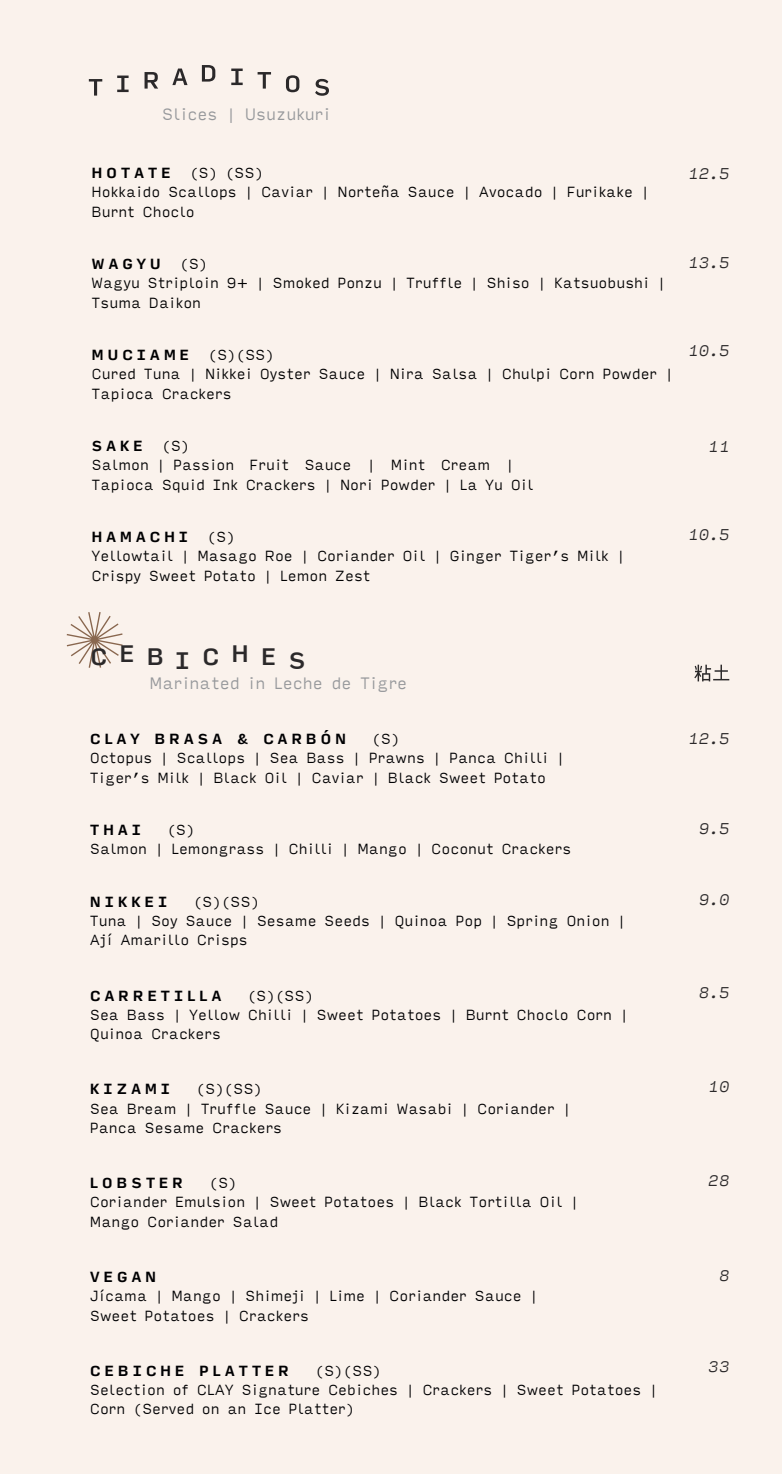
<style>
.page{position:relative;width:782px;height:1474px;background:#fff}
.page>*{position:absolute;margin:0;border:0;box-sizing:border-box;transform-origin:0 0}
.t1{font:500 22.75px "Input Sans";letter-spacing:.5em;color:#2b292a}
.t2{font:300 15.75px "Input Sans";color:#96989b}
.t3{font:italic 300 14.88px "Input Sans";color:#2b292a}
.t4{font:300 14px/19.2px "Input Sans";color:#000002}
.t5{font:300 14px/19.2px "Input Sans";color:#000001}
.t6{font:700 14px "Input Sans";letter-spacing:.25em;color:#000002}
.t7{font:700 14px "Input Sans";letter-spacing:.25em;color:#000001}
</style>
<div class="page">
<div style="left:0;top:0;width:781px;height:1474px;background:#faf2ec"></div>
<svg style="left:694px;top:665px;width:34px;height:16px"></svg>
<svg style="left:67px;top:612px;width:55px;height:56px"></svg>
<svg style="left:89px;top:79px;width:13px;height:17px"></svg>
<svg style="left:117px;top:76px;width:11px;height:16px"></svg>
<svg style="left:144px;top:72px;width:14px;height:17px"></svg>
<svg style="left:172px;top:69px;width:15px;height:16px"></svg>
<svg style="left:202px;top:65px;width:13px;height:17px"></svg>
<svg style="left:231px;top:69px;width:11px;height:16px"></svg>
<svg style="left:257px;top:72px;width:14px;height:17px"></svg>
<svg style="left:286px;top:75px;width:13px;height:17px"></svg>
<svg style="left:315px;top:79px;width:14px;height:17px"></svg>
<p class="t2" style="left:162px;top:100px;width:170px">Slices | Usuzukuri</p>
<p class="t7" style="left:92px;top:160px;width:81px">HOTATE</p>
<p class="t5" style="left:92px;top:162px;width:559px;text-indent:98px">(S) (SS)<br>Hokkaido Scallops | Caviar | Norteña Sauce | Avocado | Furikake |<br>Burnt Choclo</p>
<p class="t5" style="left:92px;top:253px;width:575px;text-indent:88px">(S)<br>Wagyu Striploin 9+ | Smoked Ponzu | Truffle | Shiso | Katsuobushi |<br>Tsuma Daikon</p>
<p class="t7" style="left:92px;top:251px;width:71px">WAGYU</p>
<p class="t5" style="left:92px;top:344px;width:583px;text-indent:116px">(S)(SS)<br>Cured Tuna | Nikkei Oyster Sauce | Nira Salsa | Chulpi Corn Powder |<br>Tapioca Crackers</p>
<p class="t7" style="left:92px;top:433px;width:53px">SAKE</p>
<p class="t7" style="left:92px;top:342px;width:99px">MUCIAME</p>
<p class="t5" style="left:92px;top:435px;width:443px;text-indent:70px">(S)<br>Salmon | Passion Fruit Sauce | Mint Cream |<br>Tapioca Squid Ink Crackers | Nori Powder | La Yu Oil</p>
<p class="t7" style="left:92px;top:524px;width:98px">HAMACHI</p>
<p class="t5" style="left:92px;top:526px;width:535px;text-indent:115px">(S)<br>Yellowtail | Masago Roe | Coriander Oil | Ginger Tiger’s Milk |<br>Crispy Sweet Potato | Lemon Zest</p>
<p class="t3" style="left:687px;top:160px;width:43px">12.5</p>
<p class="t3" style="left:687px;top:249px;width:43px">13.5</p>
<p class="t3" style="left:687px;top:337px;width:43px">10.5</p>
<p class="t3" style="left:708px;top:433px;width:23px">11</p>
<p class="t3" style="left:687px;top:521px;width:43px">10.5</p>
<h1 class="t1" style="left:90px;top:636px;width:217px">CEBICHES</h1>
<p class="t2" style="left:149px;top:669px;width:259px">Marinated in Leche de Tigre</p>
<p class="t6" style="left:90px;top:726px;width:258px">CLAY BRASA &amp; CARBÓN</p>
<p class="t4" style="left:90px;top:728px;width:476px;text-indent:282px">(S)<br>Octopus | Scallops | Sea Bass | Prawns | Panca Chilli |<br>Tiger’s Milk | Black Oil | Caviar | Black Sweet Potato</p>
<p class="t6" style="left:90px;top:817px;width:53px">THAI</p>
<p class="t4" style="left:90px;top:819px;width:483px;text-indent:77px">(S)<br>Salmon | Lemongrass | Chilli | Mango | Coconut Crackers</p>
<p class="t6" style="left:90px;top:889px;width:79px">NIKKEI</p>
<p class="t4" style="left:90px;top:891px;width:537px;text-indent:103px">(S)(SS)<br>Tuna | Soy Sauce | Sesame Seeds | Quinoa Pop | Spring Onion |<br>Ají Amarillo Crisps</p>
<p class="t4" style="left:90px;top:985px;width:540px;text-indent:157px">(S)(SS)<br>Sea Bass | Yellow Chilli | Sweet Potatoes | Burnt Choclo Corn |<br>Quinoa Crackers</p>
<p class="t6" style="left:90px;top:983px;width:133px">CARRETILLA</p>
<p class="t4" style="left:90px;top:1079px;width:483px;text-indent:106px">(S)(SS)<br>Sea Bream | Truffle Sauce | Kizami Wasabi | Coriander |<br>Panca Sesame Crackers</p>
<p class="t6" style="left:90px;top:1077px;width:82px">KIZAMI</p>
<p class="t6" style="left:90px;top:1170px;width:95px">LOBSTER</p>
<p class="t4" style="left:90px;top:1172px;width:490px;text-indent:119px">(S)<br>Coriander Emulsion | Sweet Potatoes | Black Tortilla Oil |<br>Mango Coriander Salad</p>
<p class="t6" style="left:90px;top:1264px;width:68px">VEGAN</p>
<p class="t4" style="left:90px;top:1286px;width:449px">Jícama | Mango | Shimeji | Lime | Coriander Sauce |<br>Sweet Potatoes | Crackers</p>
<p class="t4" style="left:90px;top:1360px;width:569px;text-indent:225px">(S)(SS)<br>Selection of CLAY Signature Cebiches | Crackers | Sweet Potatoes |<br>Corn (Served on an Ice Platter)</p>
<p class="t6" style="left:90px;top:1358px;width:201px">CEBICHE PLATTER</p>
<p class="t3" style="left:687px;top:725px;width:43px">12.5</p>
<p class="t3" style="left:698px;top:815px;width:33px">9.5</p>
<p class="t3" style="left:698px;top:886px;width:33px">9.0</p>
<p class="t3" style="left:698px;top:979px;width:33px">8.5</p>
<p class="t3" style="left:708px;top:1073px;width:23px">10</p>
<p class="t3" style="left:708px;top:1167px;width:23px">28</p>
<p class="t3" style="left:718px;top:1262px;width:12px">8</p>
<p class="t3" style="left:708px;top:1353px;width:23px">33</p>
</div>
